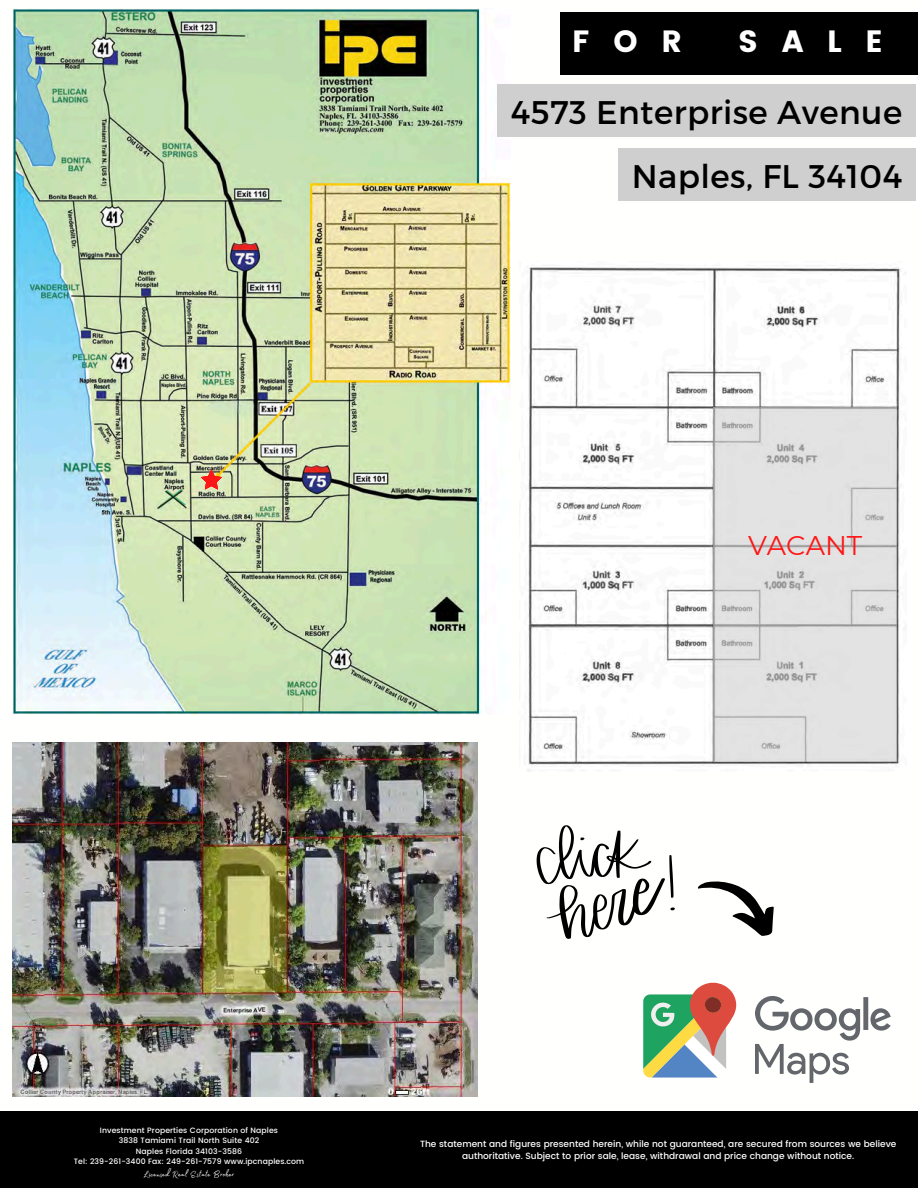
<style>
.page{position:relative;width:918px;height:1188px;background:#fff}
.page>*{position:absolute;margin:0;border:0;box-sizing:border-box;transform-origin:0 0}
.t1{font:32.7px "Montserrat";letter-spacing:.015em;color:#000}
.t2{font:30.75px "Poppins";letter-spacing:.77em;color:#fff}
.t3{font:27px "Montserrat";color:#ff1616}
.t4{font:11.25px "Madelyn Fill";letter-spacing:.015em;color:#fff}
.t5{font:500 9px/12px "Poppins";color:#fff;text-align:center}
.t6{font:500 7.65px "Poppins";letter-spacing:.015em;color:#fff}
</style>
<div class="page">
<div style="left:0;top:1112px;width:918px;height:76px;background:#000"></div>
<img style="left:12px;top:8px;width:499px;height:707px">
<img style="left:12px;top:743px;width:466px;height:353px">
<svg style="left:201px;top:469px;width:21px;height:21px"></svg>
<img style="left:526px;top:265px;width:375px;height:506px">
<svg style="left:643px;top:983px;width:93px;height:95px"></svg>
<svg style="left:755px;top:996px;width:136px;height:87px"></svg>
<svg style="left:537px;top:825px;width:138px;height:114px"></svg>
<svg style="left:698px;top:881px;width:76px;height:55px"></svg>
<svg style="left:714px;top:407px;width:183px;height:354px;background:#dedede"></svg>
<div style="left:498px;top:85px;width:418px;height:52px;background:#cfcfcf"></div>
<div style="left:618px;top:149px;width:298px;height:52px;background:#cfcfcf"></div>
<div style="left:560px;top:12px;width:358px;height:63px;background:#000"></div>
<p class="t2" style="left:572px;top:23px;width:111px">FOR</p>
<p class="t2" style="left:738px;top:23px;width:146px">SALE</p>
<p class="t1" style="left:511px;top:92px;width:393px">4573 Enterprise Avenue</p>
<h3 class="t1" style="left:632px;top:156px;width:272px">Naples, FL 34104</h3>
<p class="t3" style="left:748px;top:529px;width:116px">VACANT</p>
<p class="t6" style="left:100px;top:1126px;width:180px">Investment Properties Corporation of Naples</p>
<p class="t6" style="left:119px;top:1136px;width:142px">3838 Tamiami Trail North Suite 402</p>
<h1 class="t6" style="left:136px;top:1146px;width:108px">Naples Florida 34103-3586</h1>
<h2 class="t6" style="left:74px;top:1157px;width:232px">Tel: 239-261-3400 Fax: 249-261-7579 www.ipcnaples.com</h2>
<h2 class="t4" style="left:144px;top:1166px;width:92px">Licensed Real Estate Broker</h2>
<p class="t5" style="left:420px;top:1138px;width:478px">The statement and figures presented herein, while not guaranteed, are secured from sources we believe authoritative. Subject to prior sale, lease, withdrawal and price change without notice.</p>
</div>
